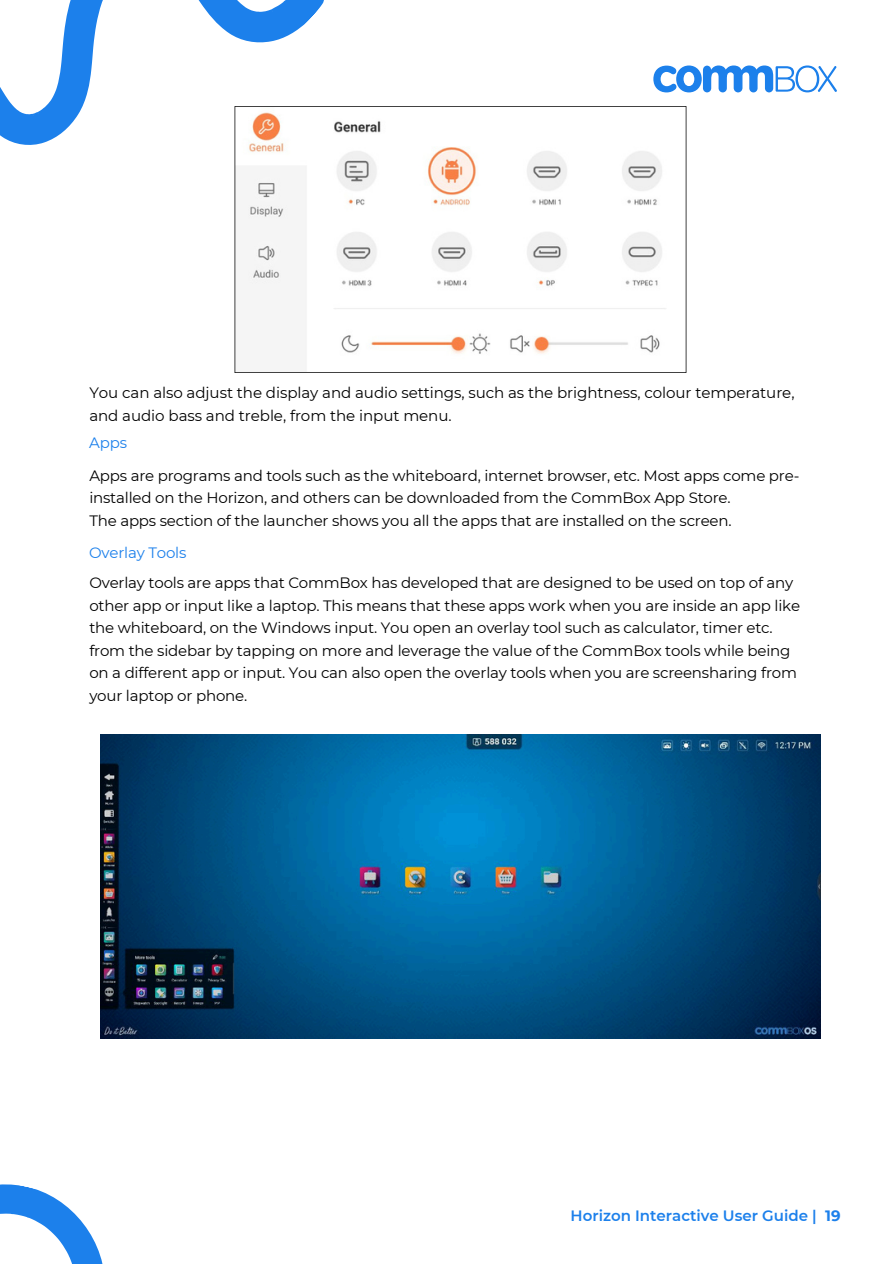
<style>
.page{position:relative;width:894px;height:1264px;background:#fff}
.page>*{position:absolute;margin:0;border:0;box-sizing:border-box;transform-origin:0 0}
.t1{font:15px/22.5px "Montserrat";letter-spacing:-.015em;color:#000}
.t2{font:600 15px "Montserrat";color:#1c80eb}
.t3{font:15px "Montserrat";letter-spacing:-.015em;color:#1c80eb}
.s1{font-weight:700}
</style>
<div class="page">
<img style="left:234px;top:121px;width:432px;height:251px">
<img style="left:100px;top:734px;width:719px;height:304px">
<svg style="left:0;top:0;width:331px;height:350px"></svg>
<svg style="left:0;top:1184px;width:103px;height:79px"></svg>
<svg style="left:653px;top:65px;width:183px;height:27px"></svg>
<p class="t1" style="left:89px;top:382px;width:706px">You can also adjust the display and audio settings, such as the brightness, colour temperature, and audio bass and treble, from the input menu.</p>
<p class="t3" style="left:89px;top:433px;width:39px">Apps</p>
<p class="t1" style="left:89px;top:464px;width:711px">Apps are programs and tools such as the whiteboard, internet browser, etc. Most apps come pre&shy;installed on the Horizon, and others can be downloaded from the CommBox App Store.</p>
<p class="t1" style="left:89px;top:509px;width:643px">The apps section of the launcher shows you all the apps that are installed on the screen.</p>
<p class="t3" style="left:89px;top:543px;width:99px">Overlay Tools</p>
<p class="t1" style="left:89px;top:571px;width:712px">Overlay tools are apps that CommBox has developed that are designed to be used on top of any other app or input like a laptop. This means that these apps work when you are inside an app like the whiteboard, on the Windows input. You open an overlay tool such as calculator, timer etc. from the sidebar by tapping on more and leverage the value of the CommBox tools while being on a different app or input. You can also open the overlay tools when you are screensharing from your laptop or phone.</p>
<p class="t2" style="left:570px;top:1206px;width:271px">Horizon Interactive User Guide | <span class="s1">19</span></p>
</div>
